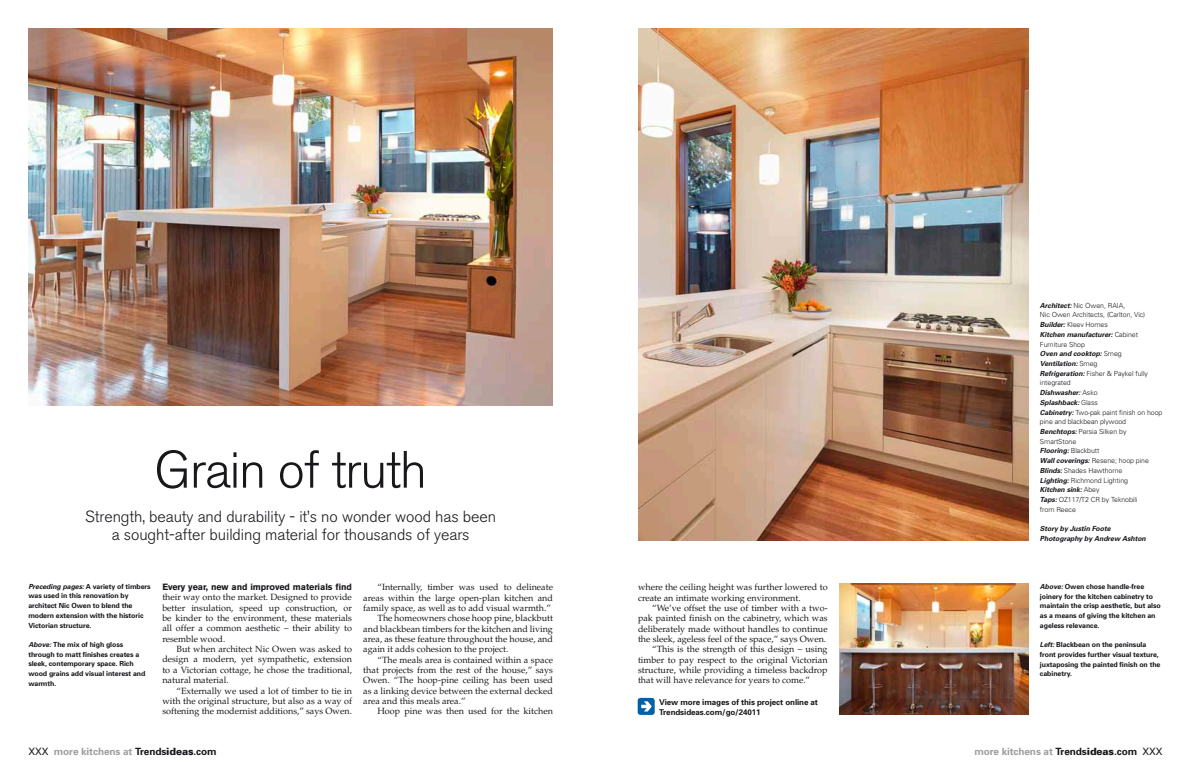
<style>
.page{position:relative;width:1191px;height:783px;background:#fff}
.page>*{position:absolute;margin:0;border:0;box-sizing:border-box;transform-origin:0 0}
.t1{font:300 52px "Akzidenz Grotesk BE";letter-spacing:-.025em;color:#1a171c}
.t2{font:300 16px/18px "Akzidenz Grotesk BE";letter-spacing:-.005em;color:#1a171c;text-align:center}
.t3{font:700 10px "Univers";letter-spacing:-.01em;color:#9d9ea0}
.t4{font:9px/10.3px "Palatino";color:#1a171c;text-align:justify}
.t5{font:700 9px "Akzidenz Grotesk BE";letter-spacing:-.01em;color:#1a171c}
.t6{font:700 8px/10px "Univers";letter-spacing:-.01em;color:#1a171c}
.t7{font:700 7px/9.7px "Univers";letter-spacing:-.01em;color:#1a171c}
.t8{font:300 7px/9.7px "Univers";letter-spacing:-.01em;color:#1a171c}
.t9{font:italic 700 7px/9.7px "Univers";letter-spacing:-.01em;color:#1a171c}
.s1{font-style:italic}
.s2{font-weight:700;font-style:italic}
.s3{font-family:"Helvetica";font-weight:400;color:#1a171c}
.s4{color:#1a171c}
.s5{font-weight:900;color:#1a171c}
</style>
<div class="page">
<img style="left:28px;top:28px;width:525px;height:377px">
<div style="left:637px;top:697px;width:17px;height:17px;background:#0061ab;border-radius:3px"></div>
<svg style="left:641px;top:701px;width:11px;height:10px"></svg>
<img style="left:839px;top:583px;width:189px;height:131px">
<img style="left:638px;top:29px;width:390px;height:511px">
<h1 class="t1" style="left:154px;top:440px;width:274px">Grain of truth</h1>
<h2 class="t2" style="left:85px;top:508px;width:412px">Strength, beauty and durability - it’s no wonder wood has been a sought-after building material for thousands of years</h2>
<p class="t7" style="left:28px;top:581px;width:124px"><span class="s1">Preceding pages:</span> A variety of timbers was used in this renovation by architect Nic Owen to blend the modern extension with the historic<br>Victorian structure.</p>
<p class="t7" style="left:28px;top:639px;width:119px"><span class="s1">Above:</span> The mix of high gloss through to matt finishes creates a sleek, contemporary space. Rich wood grains add visual interest and warmth.</p>
<p class="t5" style="left:162px;top:581px;width:191px">Every year, new and improved materials find</p>
<p class="t4" style="left:162px;top:592px;width:191px">their way onto the market. Designed to provide better insulation, speed up construction, or be kinder to the environment, these materials all offer a common aesthetic – their ability to resemble wood.</p>
<p class="t4" style="left:162px;top:643px;width:191px;text-indent:14px">But when architect Nic Owen was asked to design a modern, yet sympathetic, extension to a Victorian cottage, he chose the traditional, natural material.</p>
<p class="t4" style="left:162px;top:685px;width:191px;text-indent:14px">“Externally we used a lot of timber to tie in with the original structure, but also as a way of softening the modernist additions,” says Owen.</p>
<p class="t4" style="left:377px;top:582px;width:177px">“Internally, timber was used to delineate</p>
<p class="t4" style="left:363px;top:592px;width:191px">areas within the large open-plan kitchen and</p>
<p class="t4" style="left:363px;top:602px;width:189px">family space, as well as to add visual warmth.”</p>
<p class="t4" style="left:377px;top:613px;width:177px">The homeowners chose hoop pine, blackbutt</p>
<p class="t4" style="left:363px;top:623px;width:191px">and blackbean timbers for the kitchen and living</p>
<p class="t4" style="left:363px;top:633px;width:191px">area, as these feature throughout the house, and</p>
<p class="t4" style="left:363px;top:644px;width:146px">again it adds cohesion to the project.</p>
<p class="t4" style="left:377px;top:654px;width:177px">“The meals area is contained within a space</p>
<p class="t4" style="left:363px;top:664px;width:191px">that projects from the rest of the house,” says</p>
<p class="t4" style="left:363px;top:675px;width:191px">Owen. “The hoop-pine ceiling has been used</p>
<p class="t4" style="left:363px;top:685px;width:191px">as a linking device between the external decked</p>
<p class="t4" style="left:363px;top:695px;width:104px">area and this meals area.”</p>
<p class="t4" style="left:377px;top:706px;width:177px">Hoop pine was then used for the kitchen</p>
<p class="t4" style="left:638px;top:582px;width:191px">where the ceiling height was further lowered to create an intimate working environment.</p>
<p class="t4" style="left:652px;top:602px;width:177px">“We’ve offset the use of timber with a two-</p>
<p class="t4" style="left:638px;top:613px;width:191px">pak painted finish on the cabinetry, which was</p>
<p class="t4" style="left:638px;top:623px;width:191px">deliberately made without handles to continue</p>
<p class="t4" style="left:638px;top:633px;width:190px">the sleek, ageless feel of the space,” says Owen.</p>
<p class="t4" style="left:652px;top:644px;width:177px">“This is the strength of this design – using</p>
<p class="t4" style="left:638px;top:654px;width:191px">timber to pay respect to the original Victorian</p>
<p class="t4" style="left:638px;top:664px;width:191px">structure, while providing a timeless backdrop</p>
<p class="t4" style="left:638px;top:675px;width:174px">that will have relevance for years to come.”</p>
<p class="t6" style="left:659px;top:696px;width:160px">View more images of this project online at<br>Trendsideas.com/go/24011</p>
<p class="t8" style="left:1040px;top:300px;width:124px"><span class="s2">Architect:</span> Nic Owen, RAIA,<br>Nic Owen Architects, (Carlton, Vic)<br><span class="s2">Builder:</span> Kleev Homes<br><span class="s2">Kitchen manufacturer:</span> Cabinet<br>Furniture Shop<br><span class="s2">Oven and cooktop:</span> Smeg<br><span class="s2">Ventilation:</span> Smeg<br><span class="s2">Refrigeration:</span> Fisher &amp; Paykel fully integrated<br><span class="s2">Dishwasher:</span> Asko<br><span class="s2">Splashback:</span> Glass<br><span class="s2">Cabinetry:</span> Two-pak paint finish on hoop pine and blackbean plywood<br><span class="s2">Benchtops:</span> Persia Silken by<br>SmartStone<br><span class="s2">Flooring:</span> Blackbutt<br><span class="s2">Wall coverings:</span> Resene; hoop pine<br><span class="s2">Blinds:</span> Shades Hawthorne<br><span class="s2">Lighting:</span> Richmond Lighting<br><span class="s2">Kitchen sink:</span> Abey<br><span class="s2">Taps:</span> OZ117/T2 CR by Teknobili<br>from Reece</p>
<p class="t9" style="left:1040px;top:523px;width:107px">Story by Justin Foote<br>Photography by Andrew Ashton</p>
<p class="t7" style="left:1040px;top:581px;width:122px"><span class="s1">Above:</span> Owen chose handle-free joinery for the kitchen cabinetry to maintain the crisp aesthetic, but also as a means of giving the kitchen an ageless relevance.</p>
<p class="t7" style="left:1040px;top:639px;width:122px"><span class="s1">Left:</span> Blackbean on the peninsula front provides further visual texture, juxtaposing the painted finish on the cabinetry.</p>
<p class="t3" style="left:28px;top:744px;width:190px"><span class="s3">XXX</span> more kitchens at <span class="s4">Trends</span><span class="s5">ideas</span><span class="s4">.com</span></p>
<p class="t3" style="left:974px;top:744px;width:190px">more kitchens at <span class="s4">Trends</span><span class="s5">ideas</span><span class="s4">.com</span> <span class="s3">XXX</span></p>
</div>
